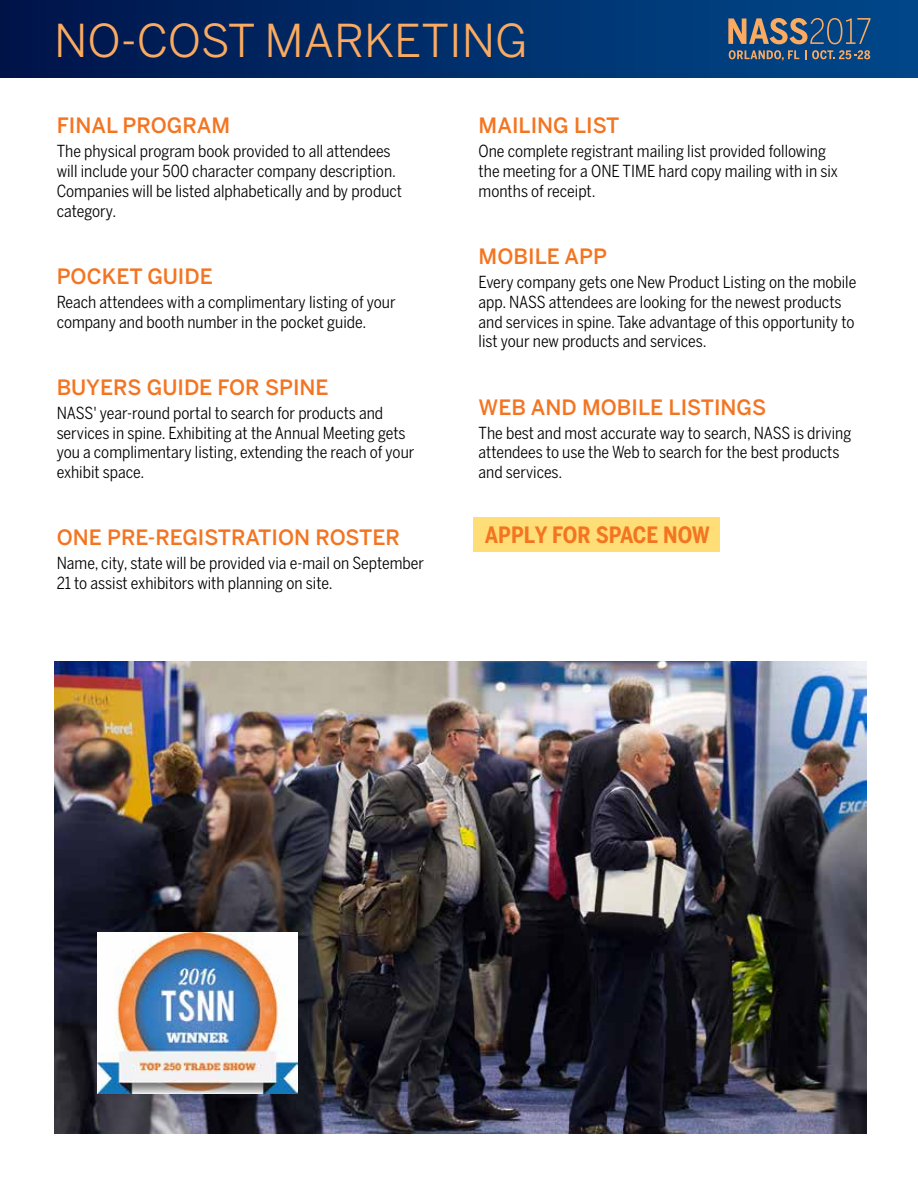
<style>
.page{position:relative;width:918px;height:1188px;background:#fff}
.page>*{position:absolute;margin:0;border:0;box-sizing:border-box;transform-origin:0 0}
.t1{font:45px "Benton Sans";color:#faaa61}
.t2{font:700 22.35px "Benton Sans Cond";color:#f47521}
.t3{font:500 21px "Benton Sans";color:#f47521}
.t4{font:16.5px/19.8px "Benton Sans Cond";color:#000}
</style>
<div class="page">
<div style="left:0;top:0;width:918px;height:78px;background:linear-gradient(to right,#00144b,#00498b)"></div>
<img style="left:54px;top:662px;width:812px;height:472px">
<svg style="left:729px;top:50px;width:70px;height:10px"></svg>
<svg style="left:806px;top:50px;width:64px;height:10px"></svg>
<svg style="left:728px;top:18px;width:142px;height:26px;background:#5d6876"></svg>
<img style="left:98px;top:933px;width:199px;height:161px">
<div style="left:474px;top:517px;width:246px;height:35px;background:#fd7"></div>
<h1 class="t1" style="left:54px;top:14px;width:475px">NO-COST MARKETING</h1>
<p class="t3" style="left:57px;top:113px;width:175px">FINAL PROGRAM</p>
<p class="t4" style="left:57px;top:141px;width:347px">The physical program book provided to all attendees will include your 500 character company description.<br>Companies will be listed alphabetically and by product category.</p>
<p class="t3" style="left:57px;top:264px;width:158px">POCKET GUIDE</p>
<p class="t4" style="left:57px;top:292px;width:341px">Reach attendees with a complimentary listing of your company and booth number in the pocket guide.</p>
<p class="t3" style="left:57px;top:375px;width:273px">BUYERS GUIDE FOR SPINE</p>
<p class="t4" style="left:57px;top:403px;width:359px">NASS' year-round portal to search for products and services in spine. Exhibiting at the Annual Meeting gets you a complimentary listing, extending the reach of your exhibit space.</p>
<p class="t3" style="left:57px;top:525px;width:345px">ONE PRE-REGISTRATION ROSTER</p>
<p class="t4" style="left:57px;top:553px;width:369px">Name, city, state will be provided via e-mail on September<br>21 to assist exhibitors with planning on site.</p>
<p class="t3" style="left:479px;top:113px;width:142px">MAILING LIST</p>
<p class="t4" style="left:479px;top:141px;width:361px">One complete registrant mailing list provided following the meeting for a ONE TIME hard copy mailing with in six months of receipt.</p>
<p class="t3" style="left:479px;top:244px;width:130px">MOBILE APP</p>
<p class="t4" style="left:479px;top:272px;width:379px">Every company gets one New Product Listing on the mobile app. NASS attendees are looking for the newest products and services in spine. Take advantage of this opportunity to list your new products and services.</p>
<p class="t3" style="left:479px;top:394px;width:289px">WEB AND MOBILE LISTINGS</p>
<p class="t4" style="left:479px;top:423px;width:374px">The best and most accurate way to search, NASS is driving attendees to use the Web to search for the best products and services.</p>
<h2 class="t2" style="left:485px;top:522px;width:227px">APPLY FOR SPACE NOW</h2>
</div>
